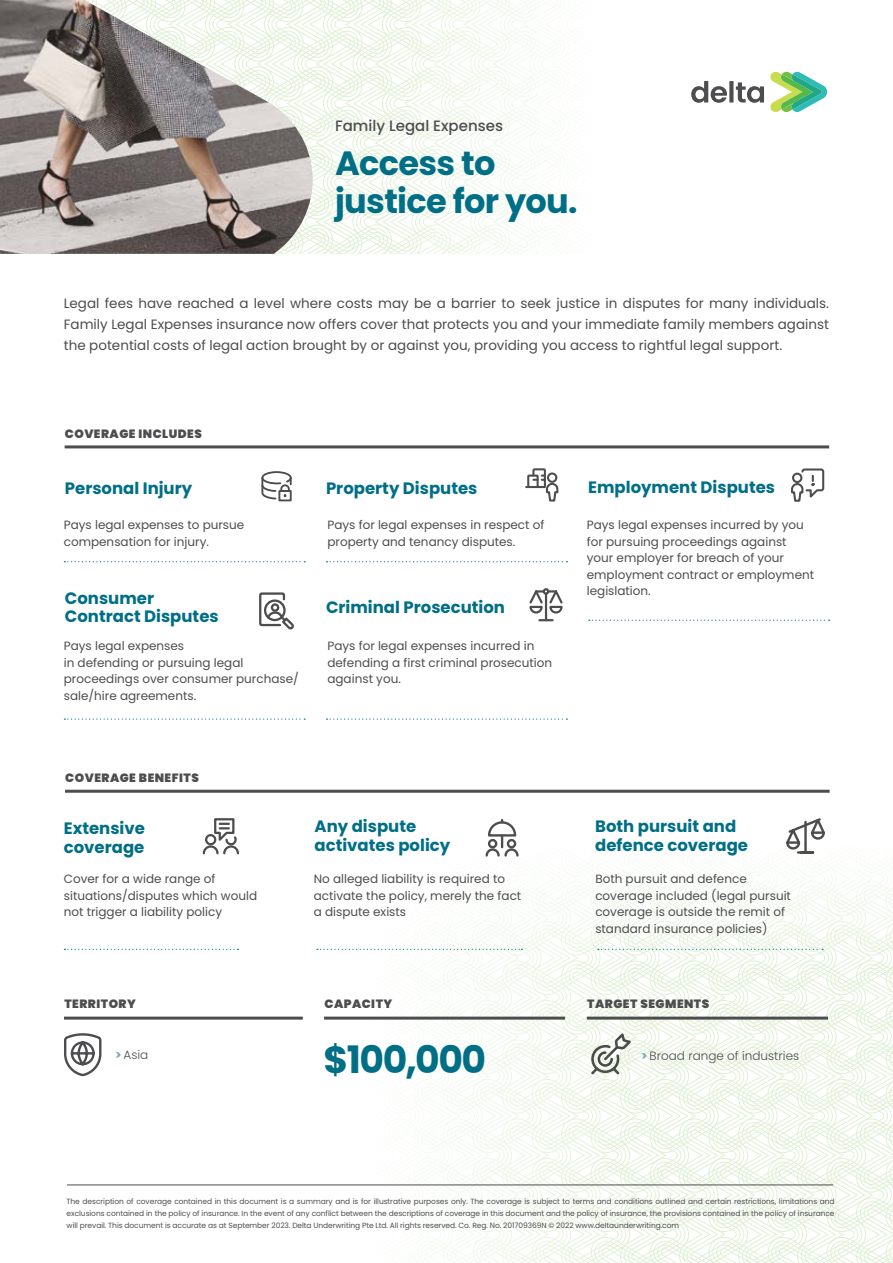
<style>
.page{position:relative;width:893px;height:1263px;background:#fff}
.page>*{position:absolute;margin:0;border:0;box-sizing:border-box;transform-origin:0 0}
.t1{font:700 37.8px "Poppins";letter-spacing:-.04em;color:#006f86}
.t2{font:700 33.6px/37.5px "Poppins";letter-spacing:-.02em;color:#006f86}
.t3{font:700 16.5px/19.5px "Poppins";color:#006f86}
.t4{font:500 15px "Poppins";color:#4d4d4f}
.t5{font:13.5px/21px "Poppins";color:#4d4d4f;text-align:justify}
.t6{font:12px/16.5px "Poppins";color:#4d4d4f}
.t7{font:900 12px "Poppins";letter-spacing:.04em;color:#4d4d4f}
.t8{font:300 12px "Poppins";color:#4d4d4f}
.t9{font:7.5px/12px "Poppins";letter-spacing:-.01em;color:#4d4d4f;text-align:justify}
.s1{font-weight:700;color:#73abbc}
</style>
<div class="page">
<svg style="left:335px;top:718px;width:558px;height:545px"></svg>
<svg style="left:328px;top:0;width:223px;height:254px"></svg>
<svg style="left:691px;top:81px;width:73px;height:22px"></svg>
<svg style="left:770px;top:72px;width:58px;height:40px"></svg>
<svg style="left:314px;top:0;width:14px;height:254px"></svg>
<img style="left:0;top:0;width:314px;height:254px">
<hr style="left:65px;top:445px;width:764px;height:3px;background:#4d4d4f">
<hr style="left:65px;top:790px;width:765px;height:3px;background:#4d4d4f">
<hr style="left:587px;top:1016px;width:241px;height:3px;background:#4d4d4f">
<hr style="left:64px;top:1016px;width:239px;height:3px;background:#4d4d4f">
<hr style="left:324px;top:1016px;width:241px;height:3px;background:#4d4d4f">
<svg style="left:64px;top:1033px;width:38px;height:44px"></svg>
<svg style="left:589px;top:1032px;width:44px;height:45px"></svg>
<hr style="left:67px;top:1185px;width:766px;height:1px;background:#4d4d4f">
<svg style="left:261px;top:471px;width:31px;height:29px"></svg>
<svg style="left:64px;top:561px;width:241px;height:1px"></svg>
<svg style="left:327px;top:561px;width:240px;height:1px"></svg>
<svg style="left:589px;top:620px;width:241px;height:1px"></svg>
<svg style="left:259px;top:592px;width:35px;height:38px"></svg>
<svg style="left:64px;top:718px;width:241px;height:2px"></svg>
<svg style="left:327px;top:718px;width:240px;height:2px"></svg>
<svg style="left:526px;top:468px;width:33px;height:34px"></svg>
<svg style="left:791px;top:468px;width:34px;height:34px"></svg>
<svg style="left:529px;top:588px;width:34px;height:33px"></svg>
<svg style="left:64px;top:949px;width:174px;height:1px"></svg>
<svg style="left:317px;top:949px;width:205px;height:1px"></svg>
<svg style="left:485px;top:820px;width:34px;height:38px"></svg>
<svg style="left:785px;top:817px;width:41px;height:34px"></svg>
<hr style="left:798px;top:851px;width:15px;height:3px;background:#000">
<svg style="left:598px;top:949px;width:225px;height:1px"></svg>
<svg style="left:202px;top:818px;width:37px;height:37px"></svg>
<p class="t4" style="left:335px;top:117px;width:169px">Family Legal Expenses</p>
<h2 class="t2" style="left:335px;top:145px;width:244px">Access to justice for you.</h2>
<p class="t5" style="left:64px;top:293px;width:767px">Legal fees have reached a level where costs may be a barrier to seek justice in disputes for many individuals.<br>Family Legal Expenses insurance now offers cover that protects you and your immediate family members against the potential costs of legal action brought by or against you, providing you access to rightful legal support.</p>
<p class="t7" style="left:65px;top:427px;width:139px">COVERAGE INCLUDES</p>
<h3 class="t3" style="left:65px;top:479px;width:129px">Personal Injury</h3>
<h3 class="t3" style="left:326px;top:479px;width:153px">Property Disputes</h3>
<h3 class="t3" style="left:588px;top:478px;width:188px">Employment Disputes</h3>
<p class="t6" style="left:64px;top:517px;width:182px">Pays legal expenses to pursue compensation for injury.</p>
<p class="t6" style="left:327px;top:517px;width:219px">Pays for legal expenses in respect of property and tenancy disputes.</p>
<p class="t6" style="left:587px;top:517px;width:229px">Pays legal expenses incurred by you for pursuing proceedings against your employer for breach of your employment contract or employment legislation.</p>
<h3 class="t3" style="left:65px;top:589px;width:155px;line-height:18px">Consumer<br>Contract Disputes</h3>
<h3 class="t3" style="left:326px;top:598px;width:181px">Criminal Prosecution</h3>
<p class="t6" style="left:64px;top:638px;width:237px">Pays legal expenses<br>in defending or pursuing legal proceedings over consumer purchase/ sale/hire agreements.</p>
<p class="t6" style="left:327px;top:638px;width:226px">Pays for legal expenses incurred in defending a first criminal prosecution against you.</p>
<p class="t7" style="left:65px;top:771px;width:135px">COVERAGE BENEFITS</p>
<h3 class="t3" style="left:64px;top:818px;width:83px">Extensive coverage</h3>
<h3 class="t3" style="left:595px;top:816px;width:154px">Both pursuit and defence coverage</h3>
<p class="t6" style="left:64px;top:871px;width:195px">Cover for a wide range of situations/disputes which would not trigger a liability policy</p>
<p class="t6" style="left:314px;top:871px;width:209px">No alleged liability is required to activate the policy, merely the fact a dispute exists</p>
<p class="t6" style="left:595px;top:871px;width:197px">Both pursuit and defence coverage included (legal pursuit coverage is outside the remit of standard insurance policies)</p>
<h3 class="t3" style="left:315px;top:816px;width:137px">Any dispute activates policy</h3>
<p class="t7" style="left:64px;top:996px;width:73px">TERRITORY</p>
<p class="t7" style="left:324px;top:996px;width:69px">CAPACITY</p>
<p class="t7" style="left:587px;top:996px;width:124px">TARGET SEGMENTS</p>
<p class="t8" style="left:115px;top:1048px;width:35px"><span class="s1">&gt;</span> Asia</p>
<h1 class="t1" style="left:324px;top:1038px;width:164px">$100,000</h1>
<p class="t8" style="left:641px;top:1049px;width:160px"><span class="s1">&gt;</span> Broad range of industries</p>
<p class="t9" style="left:67px;top:1196px;width:770px">The description of coverage contained in this document is a summary and is for illustrative purposes only. The coverage is subject to terms and conditions outlined and certain restrictions, limitations and exclusions contained in the policy of insurance. In the event of any conflict between the descriptions of coverage in this document and the policy of insurance, the provisions contained in the policy of insurance will prevail. This document is accurate as at September 2023. Delta Underwriting Pte Ltd. All rights reserved. Co. Reg. No. 201709369N © 2022 www.deltaunderwriting.com</p>
</div>
